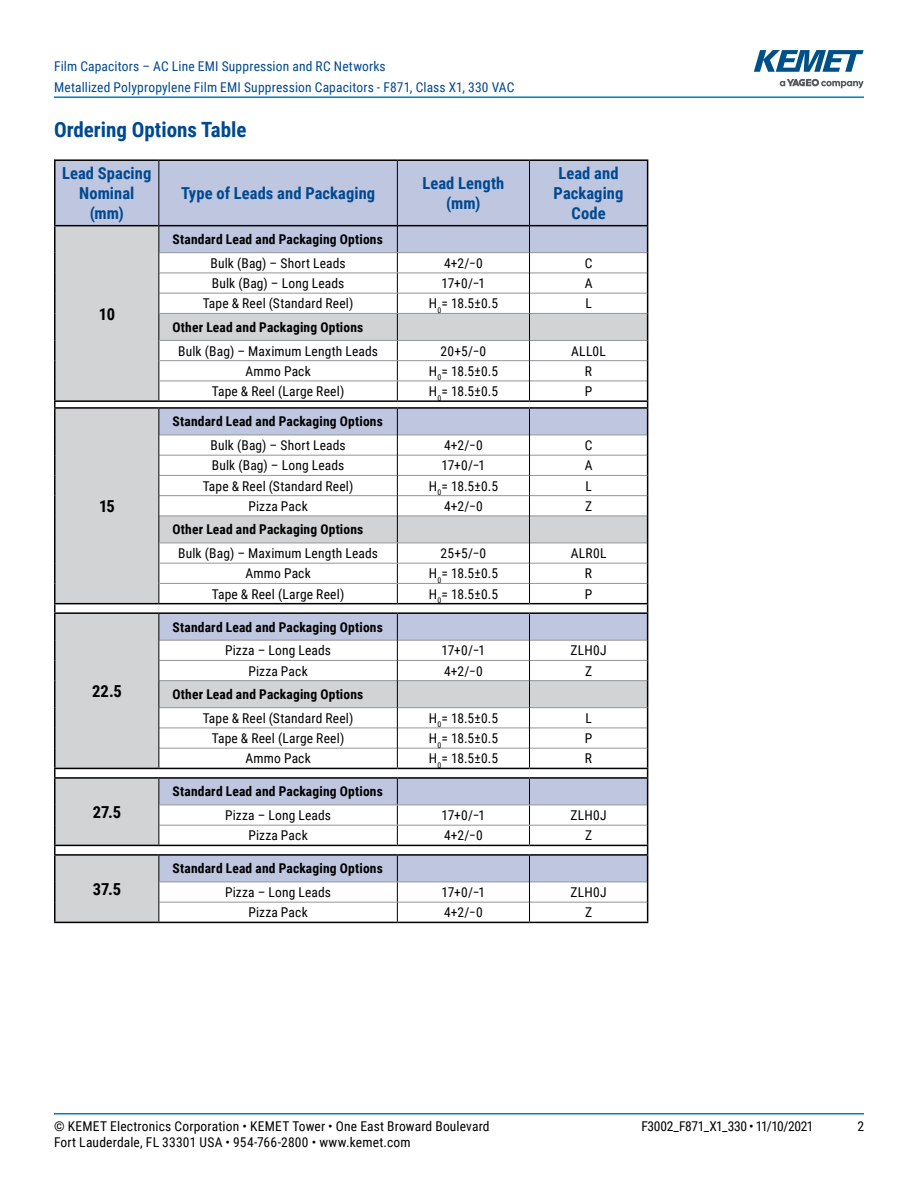
<style>
.page{position:relative;width:918px;height:1188px;background:#fff}
.page>*{position:absolute;margin:0;border:0;box-sizing:border-box;transform-origin:0 0}
.t1{font:700 21px "Roboto Condensed";color:#004990}
.t2{font:700 16.5px/19.8px "Roboto Condensed";letter-spacing:.005em;color:#004990;text-align:center}
.t3{font:700 16.5px "Roboto Condensed";color:#000}
.t4{font:13.5px "Roboto Condensed";letter-spacing:.015em;color:#000}
.t5{font:700 13.5px "Roboto Condensed";letter-spacing:.015em;color:#000}
.t6{font:13.5px/21px "Roboto Condensed";letter-spacing:.01em;color:#004990}
.t7{font:13.5px "Roboto Condensed";letter-spacing:-.025em;color:#000}
</style>
<div class="page">
<hr style="left:54px;top:1113px;width:810px;height:2px;background:#007dc3">
<hr style="left:54px;top:96px;width:810px;height:2px;background:#007dc3">
<svg style="left:780px;top:79px;width:84px;height:9px"></svg>
<svg style="left:754px;top:50px;width:110px;height:22px"></svg>
<hr style="left:54px;top:159px;width:105px;height:2px;background:#000">
<hr style="left:159px;top:159px;width:238px;height:2px;background:#000">
<hr style="left:397px;top:159px;width:132px;height:2px;background:#000">
<hr style="left:529px;top:159px;width:119px;height:2px;background:#000">
<hr style="left:54px;top:922px;width:105px;height:1px;background:#000">
<hr style="left:397px;top:922px;width:132px;height:1px;background:#000">
<hr style="left:529px;top:922px;width:119px;height:1px;background:#000">
<svg style="left:54px;top:160px;width:594px;height:762px"></svg>
<hr style="left:159px;top:845px;width:238px;height:1px;background:#000">
<hr style="left:159px;top:922px;width:238px;height:1px;background:#000">
<p class="t6" style="left:54px;top:55px;width:462px">Film Capacitors – AC Line EMI Suppression and RC Networks<br>Metallized Polypropylene Film EMI Suppression Capacitors - F871, Class X1, 330 VAC</p>
<h1 class="t1" style="left:54px;top:115px;width:194px">Ordering Options Table</h1>
<p class="t2" style="left:62px;top:163px;width:91px">Lead Spacing<br>Nominal (mm)</p>
<p class="t2" style="left:181px;top:183px;width:196px">Type of Leads and Packaging</p>
<p class="t2" style="left:422px;top:173px;width:83px">Lead Length (mm)</p>
<p class="t2" style="left:554px;top:163px;width:71px">Lead and<br>Packaging<br>Code</p>
<p class="t3" style="left:99px;top:302px;width:18px">10</p>
<p class="t3" style="left:99px;top:495px;width:17px">15</p>
<p class="t3" style="left:92px;top:680px;width:31px">22.5</p>
<p class="t3" style="left:93px;top:800px;width:30px">27.5</p>
<p class="t3" style="left:93px;top:877px;width:30px">37.5</p>
<p class="t5" style="left:172px;top:230px;width:212px">Standard Lead and Packaging Options</p>
<p class="t4" style="left:210px;top:254px;width:137px">Bulk (Bag) – Short Leads</p>
<p class="t4" style="left:444px;top:254px;width:40px">4+2/−0</p>
<p class="t4" style="left:585px;top:254px;width:9px">C</p>
<p class="t4" style="left:212px;top:274px;width:134px">Bulk (Bag) – Long Leads</p>
<p class="t4" style="left:442px;top:274px;width:45px">17+0/−1</p>
<p class="t4" style="left:585px;top:274px;width:9px">A</p>
<p class="t4" style="left:203px;top:294px;width:152px">Tape &amp; Reel (Standard Reel)</p>
<p class="t4" style="left:429px;top:294px;width:71px">H<sub>0</sub>= 18.5±0.5</p>
<p class="t4" style="left:585px;top:294px;width:8px">L</p>
<p class="t5" style="left:172px;top:318px;width:193px">Other Lead and Packaging Options</p>
<p class="t4" style="left:178px;top:341px;width:201px">Bulk (Bag) – Maximum Length Leads</p>
<p class="t4" style="left:441px;top:341px;width:47px">20+5/−0</p>
<p class="t4" style="left:571px;top:341px;width:36px">ALL0L</p>
<p class="t4" style="left:245px;top:362px;width:67px">Ammo Pack</p>
<p class="t4" style="left:429px;top:362px;width:71px">H<sub>0</sub>= 18.5±0.5</p>
<p class="t4" style="left:585px;top:362px;width:9px">R</p>
<p class="t4" style="left:212px;top:382px;width:134px">Tape &amp; Reel (Large Reel)</p>
<p class="t4" style="left:429px;top:382px;width:71px">H<sub>0</sub>= 18.5±0.5</p>
<p class="t4" style="left:585px;top:382px;width:9px">P</p>
<p class="t5" style="left:172px;top:412px;width:212px">Standard Lead and Packaging Options</p>
<p class="t4" style="left:210px;top:436px;width:137px">Bulk (Bag) – Short Leads</p>
<p class="t4" style="left:444px;top:436px;width:40px">4+2/−0</p>
<p class="t4" style="left:585px;top:436px;width:9px">C</p>
<p class="t4" style="left:212px;top:456px;width:134px">Bulk (Bag) – Long Leads</p>
<p class="t4" style="left:442px;top:456px;width:45px">17+0/−1</p>
<p class="t4" style="left:585px;top:456px;width:9px">A</p>
<p class="t4" style="left:203px;top:476px;width:152px">Tape &amp; Reel (Standard Reel)</p>
<p class="t4" style="left:429px;top:476px;width:71px">H<sub>0</sub>= 18.5±0.5</p>
<p class="t4" style="left:585px;top:476px;width:8px">L</p>
<p class="t4" style="left:248px;top:497px;width:61px">Pizza Pack</p>
<p class="t4" style="left:444px;top:497px;width:40px">4+2/−0</p>
<p class="t4" style="left:585px;top:497px;width:9px">Z</p>
<p class="t5" style="left:172px;top:520px;width:193px">Other Lead and Packaging Options</p>
<p class="t4" style="left:178px;top:544px;width:201px">Bulk (Bag) – Maximum Length Leads</p>
<p class="t4" style="left:441px;top:544px;width:47px">25+5/−0</p>
<p class="t4" style="left:571px;top:544px;width:37px">ALR0L</p>
<p class="t4" style="left:245px;top:564px;width:67px">Ammo Pack</p>
<p class="t4" style="left:429px;top:564px;width:71px">H<sub>0</sub>= 18.5±0.5</p>
<p class="t4" style="left:585px;top:564px;width:9px">R</p>
<p class="t4" style="left:212px;top:584px;width:134px">Tape &amp; Reel (Large Reel)</p>
<p class="t4" style="left:429px;top:584px;width:71px">H<sub>0</sub>= 18.5±0.5</p>
<p class="t4" style="left:585px;top:584px;width:9px">P</p>
<p class="t5" style="left:172px;top:617px;width:212px">Standard Lead and Packaging Options</p>
<p class="t4" style="left:225px;top:641px;width:107px">Pizza – Long Leads</p>
<p class="t4" style="left:442px;top:641px;width:45px">17+0/−1</p>
<p class="t4" style="left:570px;top:641px;width:38px">ZLH0J</p>
<p class="t4" style="left:248px;top:661px;width:61px">Pizza Pack</p>
<p class="t4" style="left:444px;top:661px;width:40px">4+2/−0</p>
<p class="t4" style="left:585px;top:661px;width:9px">Z</p>
<p class="t5" style="left:172px;top:685px;width:193px">Other Lead and Packaging Options</p>
<p class="t4" style="left:203px;top:709px;width:152px">Tape &amp; Reel (Standard Reel)</p>
<p class="t4" style="left:429px;top:709px;width:71px">H<sub>0</sub>= 18.5±0.5</p>
<p class="t4" style="left:585px;top:709px;width:8px">L</p>
<p class="t4" style="left:212px;top:729px;width:134px">Tape &amp; Reel (Large Reel)</p>
<p class="t4" style="left:429px;top:729px;width:71px">H<sub>0</sub>= 18.5±0.5</p>
<p class="t4" style="left:585px;top:729px;width:9px">P</p>
<p class="t4" style="left:245px;top:749px;width:67px">Ammo Pack</p>
<p class="t4" style="left:429px;top:749px;width:71px">H<sub>0</sub>= 18.5±0.5</p>
<p class="t4" style="left:585px;top:749px;width:9px">R</p>
<p class="t5" style="left:172px;top:782px;width:212px">Standard Lead and Packaging Options</p>
<p class="t4" style="left:225px;top:806px;width:107px">Pizza – Long Leads</p>
<p class="t4" style="left:442px;top:806px;width:45px">17+0/−1</p>
<p class="t4" style="left:570px;top:806px;width:38px">ZLH0J</p>
<p class="t4" style="left:248px;top:826px;width:61px">Pizza Pack</p>
<p class="t4" style="left:444px;top:826px;width:40px">4+2/−0</p>
<p class="t4" style="left:585px;top:826px;width:9px">Z</p>
<p class="t5" style="left:172px;top:859px;width:212px">Standard Lead and Packaging Options</p>
<p class="t4" style="left:225px;top:883px;width:107px">Pizza – Long Leads</p>
<p class="t4" style="left:442px;top:883px;width:45px">17+0/−1</p>
<p class="t4" style="left:570px;top:883px;width:38px">ZLH0J</p>
<p class="t4" style="left:248px;top:903px;width:61px">Pizza Pack</p>
<p class="t4" style="left:444px;top:903px;width:40px">4+2/−0</p>
<p class="t4" style="left:585px;top:903px;width:9px">Z</p>
<p class="t4" style="left:54px;top:1116px;width:437px">© KEMET Electronics Corporation • KEMET Tower • One East Broward Boulevard</p>
<p class="t7" style="left:641px;top:1116px;width:174px">F3002_F871_X1_330 • 11/10/2021</p>
<p class="t4" style="left:857px;top:1116px;width:8px">2</p>
<p class="t4" style="left:54px;top:1133px;width:358px">Fort Lauderdale, FL 33301 USA • 954-766-2800 • www.kemet.com</p>
</div>
